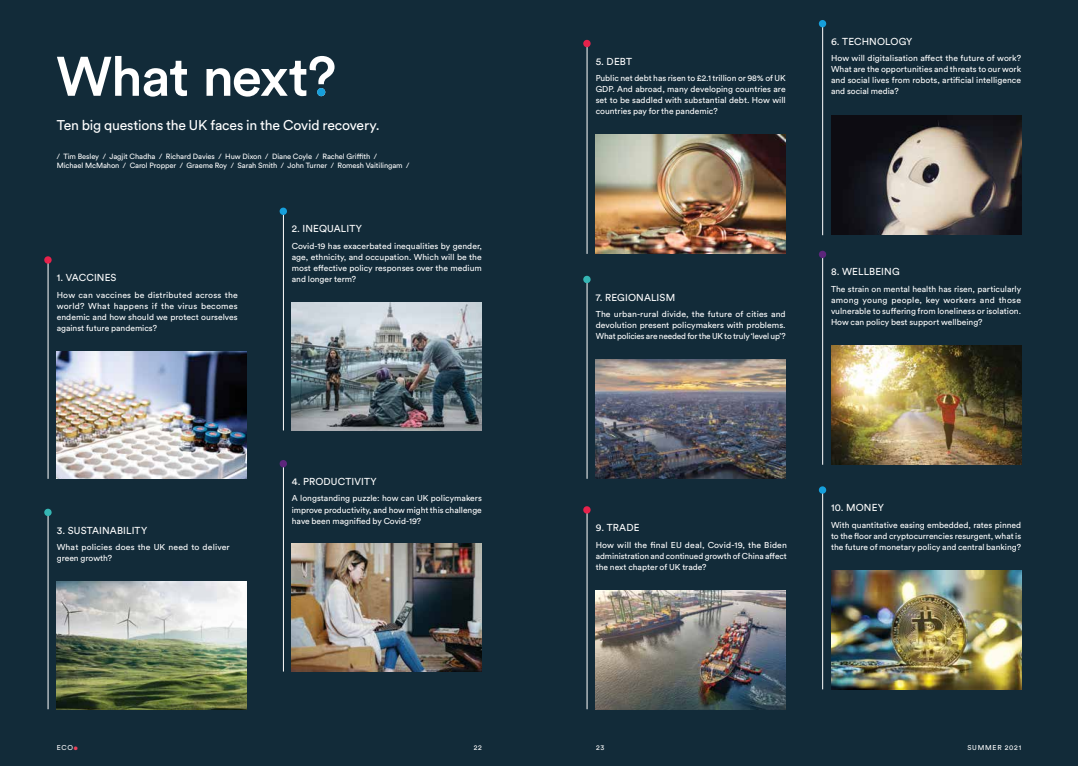
<style>
.page{position:relative;width:1078px;height:766px;background:#fff}
.page>*{position:absolute;margin:0;border:0;box-sizing:border-box;transform-origin:0 0}
.t1{font:500 55px "Circular Std";letter-spacing:-.025em;color:#fff}
.t2{font:900 18px "Circular Std";color:#e94159}
.t3{font:14px "Circular Std";letter-spacing:-.01em;color:#fff}
.t4{font:10px "Circular Std";letter-spacing:.015em;color:#fff}
.t5{font:8.5px/11px "Circular Std";color:#fff;text-align:justify}
.t6{font:7.5px/9.5px "Circular Std";letter-spacing:-.01em;color:#fff}
.t7{font:7px "Circular Std";letter-spacing:.105em;color:#fff}
</style>
<div class="page">
<div style="left:0;top:0;width:1077px;height:765px;background:#122b39"></div>
<svg style="left:317px;top:88px;width:9px;height:9px"></svg>
<hr style="left:48px;top:260px;width:1px;height:218px;background:#fff">
<svg style="left:44px;top:256px;width:8px;height:8px"></svg>
<img style="left:57px;top:351px;width:190px;height:127px">
<hr style="left:586px;top:43px;width:1px;height:211px;background:#fff">
<svg style="left:583px;top:40px;width:7px;height:7px"></svg>
<img style="left:595px;top:135px;width:190px;height:119px">
<hr style="left:48px;top:512px;width:1px;height:197px;background:#fff">
<svg style="left:44px;top:508px;width:8px;height:8px"></svg>
<img style="left:57px;top:581px;width:190px;height:127px">
<hr style="left:586px;top:279px;width:1px;height:199px;background:#fff">
<svg style="left:583px;top:275px;width:7px;height:8px"></svg>
<img style="left:595px;top:359px;width:190px;height:119px">
<hr style="left:586px;top:509px;width:1px;height:200px;background:#fff">
<svg style="left:583px;top:506px;width:7px;height:7px"></svg>
<img style="left:595px;top:590px;width:190px;height:119px">
<hr style="left:283px;top:463px;width:1px;height:208px;background:#fff">
<svg style="left:279px;top:460px;width:8px;height:7px"></svg>
<img style="left:292px;top:543px;width:190px;height:128px">
<hr style="left:283px;top:211px;width:1px;height:219px;background:#fff">
<svg style="left:279px;top:207px;width:8px;height:8px"></svg>
<img style="left:292px;top:302px;width:190px;height:128px">
<hr style="left:822px;top:24px;width:1px;height:211px;background:#fff">
<svg style="left:818px;top:20px;width:8px;height:8px"></svg>
<img style="left:831px;top:115px;width:189px;height:119px">
<hr style="left:822px;top:254px;width:1px;height:210px;background:#fff">
<svg style="left:819px;top:250px;width:7px;height:8px"></svg>
<img style="left:831px;top:345px;width:189px;height:119px">
<hr style="left:822px;top:490px;width:1px;height:199px;background:#fff">
<svg style="left:818px;top:486px;width:8px;height:8px"></svg>
<img style="left:831px;top:570px;width:189px;height:119px">
<h1 class="t1" style="left:56px;top:42px;width:281px">What next?</h1>
<h3 class="t3" style="left:57px;top:116px;width:324px">Ten big questions the UK faces in the Covid recovery.</h3>
<p class="t6" style="left:57px;top:151px;width:354px">/ Tim Besley / Jagjit Chadha / Richard Davies / Huw Dixon / Diane Coyle / Rachel Griffith /<br>Michael McMahon / Carol Propper / Graeme Roy / Sarah Smith / John Turner / Romesh Vaitilingam /</p>
<p class="t4" style="left:57px;top:271px;width:61px">1. VACCINES</p>
<p class="t5" style="left:57px;top:289px;width:182px">How can vaccines be distributed across the world? What happens if the virus becomes endemic and how should we protect ourselves against future pandemics?</p>
<p class="t4" style="left:292px;top:223px;width:72px">2. INEQUALITY</p>
<p class="t5" style="left:292px;top:240px;width:192px">Covid-19 has exacerbated inequalities by gender, age, ethnicity, and occupation. Which will be the most effective policy responses over the medium and longer term?</p>
<p class="t4" style="left:57px;top:523px;width:92px">3. SUSTAINABILITY</p>
<p class="t5" style="left:57px;top:541px;width:174px">What policies does the UK need to deliver green growth?</p>
<p class="t4" style="left:292px;top:475px;width:86px">4. PRODUCTIVITY</p>
<p class="t5" style="left:292px;top:492px;width:192px">A longstanding puzzle: how can UK policymakers improve productivity, and how might this challenge have been magnified by Covid-19?</p>
<p class="t4" style="left:595px;top:55px;width:38px">5. DEBT</p>
<p class="t5" style="left:595px;top:73px;width:192px">Public net debt has risen to £2.1 trillion or 98% of UK GDP. And abroad, many developing countries are set to be saddled with substantial debt. How will countries pay for the pandemic?</p>
<p class="t4" style="left:830px;top:35px;width:83px">6. TECHNOLOGY</p>
<p class="t5" style="left:830px;top:53px;width:192px">How will digitalisation affect the future of work?<br>What are the opportunities and threats to our work and social lives from robots, artificial intelligence and social media?</p>
<p class="t4" style="left:595px;top:291px;width:81px">7. REGIONALISM</p>
<p class="t5" style="left:595px;top:308px;width:191px">The urban-rural divide, the future of cities and devolution present policymakers with problems.<br>What policies are needed for the UK to truly ‘level up’?</p>
<p class="t4" style="left:830px;top:266px;width:70px">8. WELLBEING</p>
<p class="t5" style="left:830px;top:283px;width:192px">The strain on mental health has risen, particularly among young people, key workers and those vulnerable to suffering from loneliness or isolation.<br>How can policy best support wellbeing?</p>
<p class="t4" style="left:595px;top:521px;width:45px">9. TRADE</p>
<p class="t5" style="left:595px;top:539px;width:193px">How will the final EU deal, Covid-19, the Biden administration and continued growth of China affect the next chapter of UK trade?</p>
<p class="t4" style="left:830px;top:501px;width:54px">10. MONEY</p>
<p class="t5" style="left:830px;top:519px;width:192px">With quantitative easing embedded, rates pinned to the floor and cryptocurrencies resurgent, what is the future of monetary policy and central banking?</p>
<p class="t7" style="left:57px;top:743px;width:18px">ECO</p>
<h2 class="t2" style="left:73px;top:731px;width:7px">.</h2>
<p class="t7" style="left:473px;top:743px;width:10px">22</p>
<p class="t7" style="left:596px;top:743px;width:10px">23</p>
<p class="t7" style="left:967px;top:743px;width:55px">SUMMER 2021</p>
</div>
